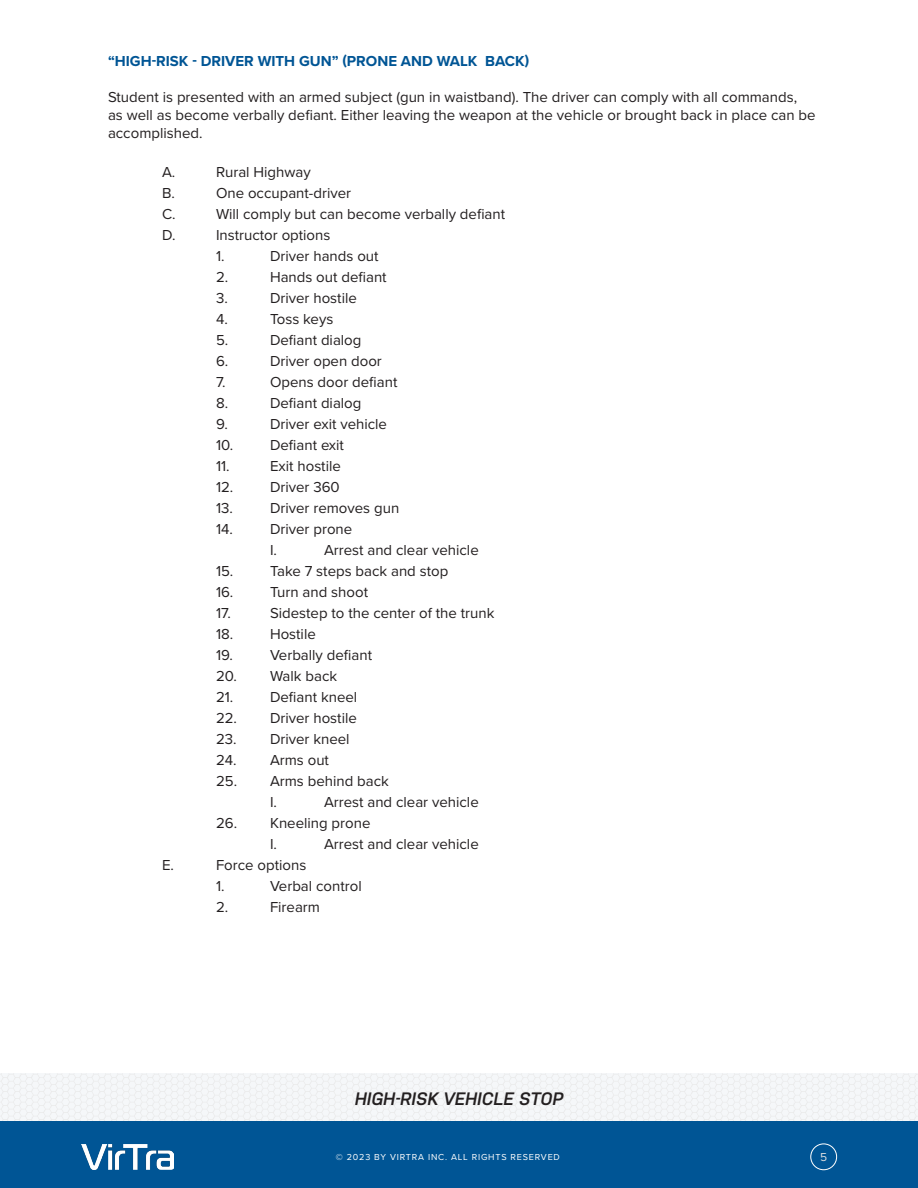
<style>
.page{position:relative;width:918px;height:1188px;background:#fff}
.page>*{position:absolute;margin:0;border:0;box-sizing:border-box;transform-origin:0 0}
.t1{font:italic 600 18px "Nudista";color:#231f20}
.t2{font:15px/18px "Proxima Nova";color:#231f20}
.t3{font:700 15px "Proxima Nova";color:#005595}
.t4{font:12px "Proxima Nova";color:#dcdddf}
.t5{font:9px "Proxima Nova";letter-spacing:.09em;color:#fff}
</style>
<div class="page">
<svg style="left:0;top:1073px;width:918px;height:48px"></svg>
<div style="left:0;top:1121px;width:918px;height:67px;background:#005595"></div>
<div style="left:810px;top:1144px;width:27px;height:26px;border:1px solid #fff;border-radius:50%"></div>
<img style="left:81px;top:1144px;width:92px;height:25px">
<p class="t3" style="left:108px;top:50px;width:423px">“HIGH-RISK - DRIVER WITH GUN” (PRONE AND WALK BACK)</p>
<p class="t2" style="left:108px;top:87px;width:709px">Student is presented with an armed subject (gun in waistband). The driver can comply with all commands, as well as become verbally defiant. Either leaving the weapon at the vehicle or brought back in place can be accomplished.</p>
<p class="t2" style="left:162px;top:162px;width:15px">A.</p>
<p class="t2" style="left:216px;top:162px;width:96px">Rural Highway</p>
<p class="t2" style="left:162px;top:183px;width:14px">B.</p>
<p class="t2" style="left:216px;top:183px;width:137px">One occupant-driver</p>
<p class="t2" style="left:162px;top:204px;width:15px">C.</p>
<p class="t2" style="left:216px;top:204px;width:291px">Will comply but can become verbally defiant</p>
<p class="t2" style="left:162px;top:225px;width:15px">D.</p>
<p class="t2" style="left:216px;top:225px;width:116px">Instructor options</p>
<p class="t2" style="left:216px;top:246px;width:10px">1.</p>
<p class="t2" style="left:270px;top:246px;width:110px">Driver hands out</p>
<p class="t2" style="left:216px;top:267px;width:14px">2.</p>
<p class="t2" style="left:270px;top:267px;width:118px">Hands out defiant</p>
<p class="t2" style="left:216px;top:288px;width:13px">3.</p>
<p class="t2" style="left:270px;top:288px;width:88px">Driver hostile</p>
<p class="t2" style="left:216px;top:309px;width:13px">4.</p>
<p class="t2" style="left:270px;top:309px;width:65px">Toss keys</p>
<p class="t2" style="left:216px;top:330px;width:14px">5.</p>
<p class="t2" style="left:270px;top:330px;width:93px">Defiant dialog</p>
<p class="t2" style="left:216px;top:351px;width:14px">6.</p>
<p class="t2" style="left:270px;top:351px;width:113px">Driver open door</p>
<p class="t2" style="left:216px;top:372px;width:11px">7.</p>
<p class="t2" style="left:270px;top:372px;width:129px">Opens door defiant</p>
<p class="t2" style="left:216px;top:393px;width:14px">8.</p>
<p class="t2" style="left:270px;top:393px;width:93px">Defiant dialog</p>
<p class="t2" style="left:216px;top:414px;width:13px">9.</p>
<p class="t2" style="left:270px;top:414px;width:119px">Driver exit vehicle</p>
<p class="t2" style="left:216px;top:435px;width:19px">10.</p>
<p class="t2" style="left:270px;top:435px;width:76px">Defiant exit</p>
<p class="t2" style="left:216px;top:456px;width:15px">11.</p>
<p class="t2" style="left:270px;top:456px;width:72px">Exit hostile</p>
<p class="t2" style="left:216px;top:477px;width:19px">12.</p>
<p class="t2" style="left:270px;top:477px;width:71px">Driver 360</p>
<p class="t2" style="left:216px;top:498px;width:18px">13.</p>
<p class="t2" style="left:270px;top:498px;width:131px">Driver removes gun</p>
<p class="t2" style="left:216px;top:519px;width:18px">14.</p>
<p class="t2" style="left:270px;top:519px;width:84px">Driver prone</p>
<p class="t2" style="left:270px;top:540px;width:9px">I.</p>
<p class="t2" style="left:324px;top:540px;width:156px">Arrest and clear vehicle</p>
<p class="t2" style="left:216px;top:561px;width:19px">15.</p>
<p class="t2" style="left:270px;top:561px;width:180px">Take 7 steps back and stop</p>
<p class="t2" style="left:216px;top:582px;width:19px">16.</p>
<p class="t2" style="left:270px;top:582px;width:100px">Turn and shoot</p>
<p class="t2" style="left:216px;top:603px;width:16px">17.</p>
<p class="t2" style="left:270px;top:603px;width:226px">Sidestep to the center of the trunk</p>
<p class="t2" style="left:216px;top:624px;width:19px">18.</p>
<p class="t2" style="left:270px;top:624px;width:47px">Hostile</p>
<p class="t2" style="left:216px;top:645px;width:18px">19.</p>
<p class="t2" style="left:270px;top:645px;width:104px">Verbally defiant</p>
<p class="t2" style="left:216px;top:666px;width:123px">20. Walk back</p>
<p class="t2" style="left:216px;top:687px;width:19px">21.</p>
<p class="t2" style="left:270px;top:687px;width:89px">Defiant kneel</p>
<p class="t2" style="left:216px;top:708px;width:142px">22. Driver hostile</p>
<p class="t2" style="left:216px;top:729px;width:135px">23. Driver kneel</p>
<p class="t2" style="left:216px;top:750px;width:115px">24. Arms out</p>
<p class="t2" style="left:216px;top:771px;width:174px">25. Arms behind back</p>
<p class="t2" style="left:270px;top:792px;width:9px">I.</p>
<p class="t2" style="left:324px;top:792px;width:156px">Arrest and clear vehicle</p>
<p class="t2" style="left:216px;top:813px;width:156px">26. Kneeling prone</p>
<p class="t2" style="left:270px;top:834px;width:9px">I.</p>
<p class="t2" style="left:324px;top:834px;width:156px">Arrest and clear vehicle</p>
<p class="t2" style="left:162px;top:855px;width:13px">E.</p>
<p class="t2" style="left:216px;top:855px;width:92px">Force options</p>
<p class="t2" style="left:216px;top:876px;width:10px">1.</p>
<p class="t2" style="left:270px;top:876px;width:93px">Verbal control</p>
<p class="t2" style="left:216px;top:897px;width:14px">2.</p>
<p class="t2" style="left:270px;top:897px;width:51px">Firearm</p>
<p class="t1" style="left:355px;top:1088px;width:210px">HIGH-RISK VEHICLE STOP</p>
<p class="t5" style="left:336px;top:1150px;width:226px">© 2023 BY VIRTRA INC. ALL RIGHTS RESERVED</p>
<p class="t4" style="left:820px;top:1148px;width:9px">5</p>
</div>
